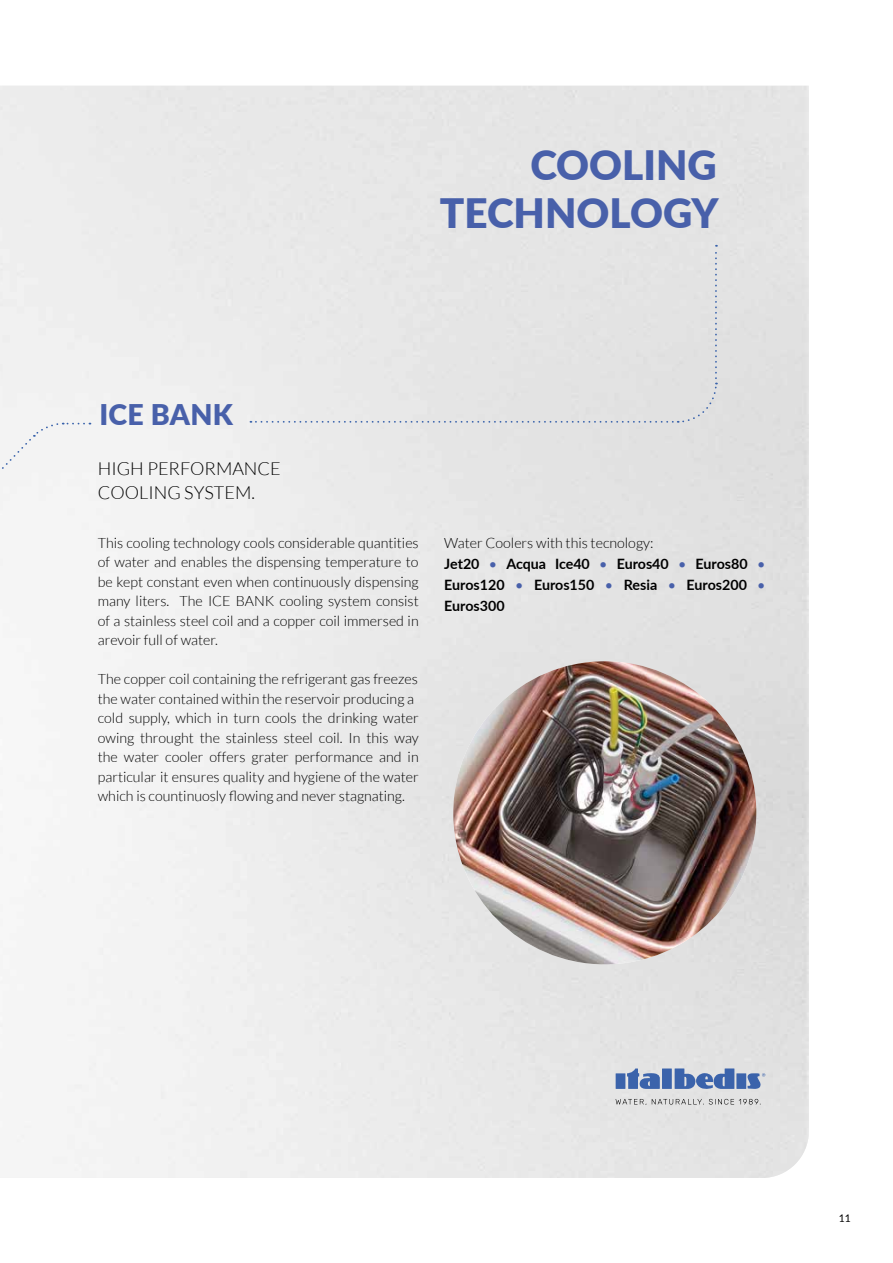
<style>
.page{position:relative;width:893px;height:1263px;background:#fff}
.page>*{position:absolute;margin:0;border:0;box-sizing:border-box;transform-origin:0 0}
.t1{font:900 40.5px/48.6px "Lato";color:#4860aa;text-align:right}
.t2{font:900 28.5px "Lato";letter-spacing:.01em;color:#4860aa}
.t3{font:300 18px/24px "Lato";color:#000}
.t4{font:300 14.25px/19.5px "Lato";color:#000;text-align:justify}
.t5{font:700 14.25px/21px "Lato";color:#000}
.t6{font:10.5px "Lato";color:#000}
.s1{font-weight:300}
.s2{font-weight:400;color:#4860aa}
</style>
<div class="page">
<img style="left:0;top:86px;width:809px;height:1092px">
<img style="left:453px;top:661px;width:303px;height:303px;border-radius:152px">
<div style="left:616px;top:1073px;width:9px;height:16px;background:#3b63ab"></div>
<div style="left:662px;top:1068px;width:10px;height:21px;background:#3b63ab"></div>
<svg style="left:627px;top:1068px;width:33px;height:21px"></svg>
<div style="left:736px;top:1073px;width:10px;height:16px;background:#3b63ab"></div>
<svg style="left:675px;top:1068px;width:59px;height:22px"></svg>
<svg style="left:747px;top:1073px;width:18px;height:16px"></svg>
<svg style="left:616px;top:1099px;width:145px;height:6px"></svg>
<div style="left:250px;top:245px;width:468px;height:178px;background:#e5e5e5"></div>
<div style="left:0;top:422px;width:90px;height:250px;background:#f5f5f5"></div>
<h1 class="t1" style="left:440px;top:139px;width:280px">COOLING<br>TECHNOLOGY</h1>
<h2 class="t2" style="left:99px;top:393px;width:135px">ICE BANK</h2>
<p class="t3" style="left:98px;top:457px;width:185px">HIGH PERFORMANCE<br>COOLING SYSTEM.</p>
<p class="t4" style="left:98px;top:533px;width:322px">This cooling technology cools considerable quantities of water and enables the dispensing temperature to be kept constant even when continuously dispensing many liters. The ICE BANK cooling system consist of a stainless steel coil and a copper coil immersed in arevoir full of water.</p>
<p class="t4" style="left:98px;top:669px;width:322px;text-align:left">The copper coil containing the refrigerant gas freezes the water contained within the reservoir producing a cold supply, which in turn cools the drinking water owing throught the stainless steel coil. In this way the water cooler offers grater performance and in particular it ensures quality and hygiene of the water which is countinuosly flowing and never stagnating.</p>
<p class="t5" style="left:444px;top:531px;width:322px"><span class="s1">Water Coolers with this tecnology:<br></span>Jet20 <span class="s2">•</span> Acqua Ice40 <span class="s2">•</span> Euros40 <span class="s2">•</span> Euros80 <span class="s2">•<br></span>Euros120 <span class="s2">•</span> Euros150 <span class="s2">•</span> Resia <span class="s2">•</span> Euros200 <span class="s2">•<br></span>Euros300</p>
<p class="t6" style="left:839px;top:1211px;width:14px">11</p>
</div>
